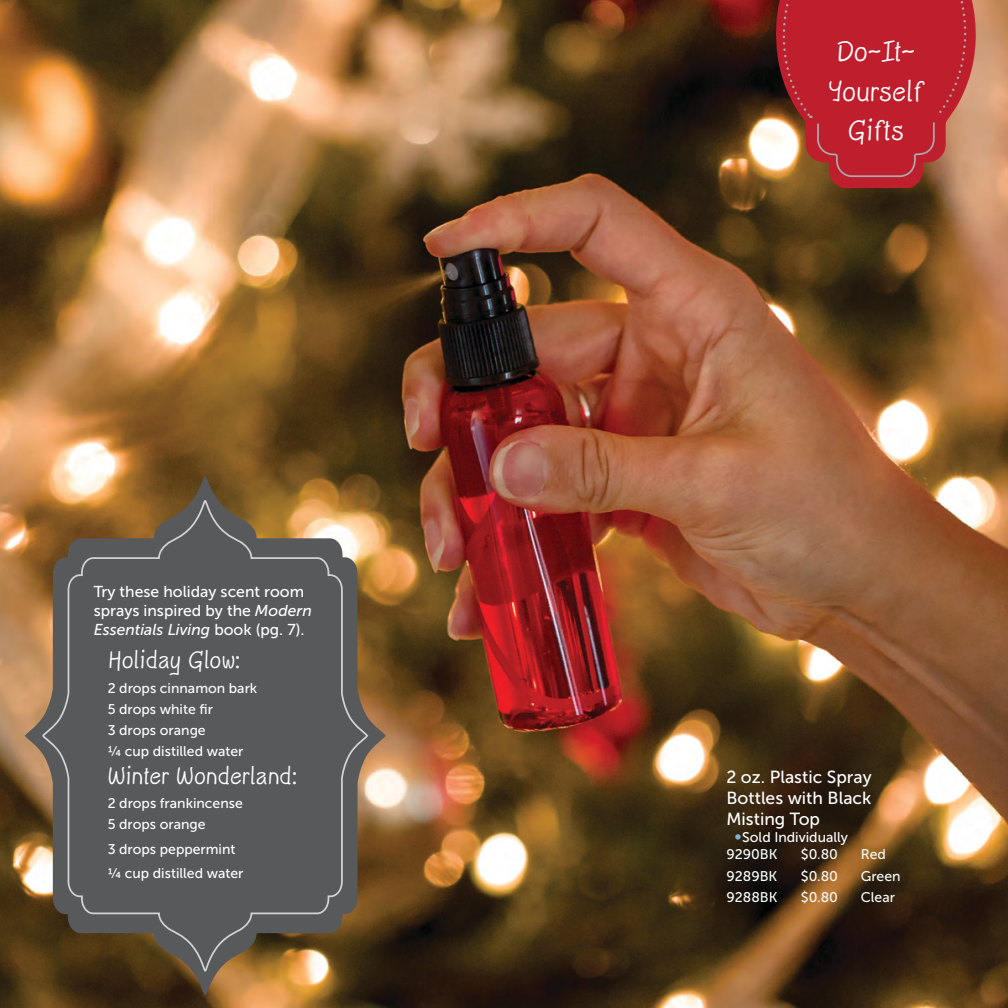
<style>
.page{position:relative;width:1008px;height:1008px;background:#fff}
.page>*{position:absolute;margin:0;border:0;box-sizing:border-box;transform-origin:0 0}
.t1{font:33.07px/39.6px "Delve Hand";color:#fff;text-align:center}
.t2{font:28px "Delve Hand";color:#fff}
.t3{font:17.5px/21px "Museo Sans 500";color:#fff;text-align:justify}
.t4{font:15.75px/18.9px "Museo Sans 500";color:#fff}
.t5{font:14px/21px "Museo Sans 500";color:#fff}
.t6{font:14px "Museo Sans 500";color:#f8fbf8}
.s1{font-style:italic}
.s2{font-size:17.5px;color:#7eafd5}
.s3{color:#f8fbf8}
</style>
<div class="page">
<img style="left:0;top:0;width:1008px;height:1008px">
<svg style="left:772px;top:0;width:206px;height:203px;background:#b33638"></svg>
<svg style="left:25px;top:477px;width:361px;height:518px;background:#8f693b"></svg>
<svg style="left:41px;top:499px;width:328px;height:473px;background:#645e56"></svg>
<p class="t4" style="left:94px;top:582px;width:220px">Try these holiday scent room sprays inspired by the <span class="s1">Modern<br>Essentials Living</span> book (pg. 7).</p>
<h2 class="t2" style="left:108px;top:647px;width:134px">Holiday Glow:</h2>
<p class="t5" style="left:108px;top:677px;width:151px">2 drops cinnamon bark<br>5 drops white fir<br>3 drops orange<br>¼ cup distilled water</p>
<h2 class="t2" style="left:108px;top:762px;width:191px">Winter Wonderland:</h2>
<p class="t5" style="left:108px;top:793px;width:137px">2 drops frankincense<br>5 drops orange</p>
<p class="t5" style="left:108px;top:837px;width:137px;line-height:24.5px">3 drops peppermint ¼ cup distilled water</p>
<h1 class="t1" style="left:828px;top:33px;width:97px">Do-It-<br>Yourself<br>Gifts</h1>
<p class="t3" style="left:726px;top:767px;width:147px">2 oz. Plastic Spray Bottles with Black Misting Top</p>
<p class="t5" style="left:726px;top:828px;width:123px;line-height:17.5px;text-indent:8px"><span class="s2">•</span>Sold Individually<br><span class="s3">9290BK</span></p>
<p class="t6" style="left:801px;top:847px;width:39px">$0.80</p>
<p class="t6" style="left:861px;top:847px;width:27px">Red</p>
<p class="t6" style="left:726px;top:868px;width:52px">9289BK</p>
<p class="t6" style="left:801px;top:868px;width:39px">$0.80</p>
<p class="t6" style="left:861px;top:868px;width:41px">Green</p>
<p class="t6" style="left:726px;top:889px;width:52px">9288BK</p>
<p class="t6" style="left:801px;top:889px;width:39px">$0.80</p>
<p class="t6" style="left:861px;top:889px;width:36px">Clear</p>
</div>
